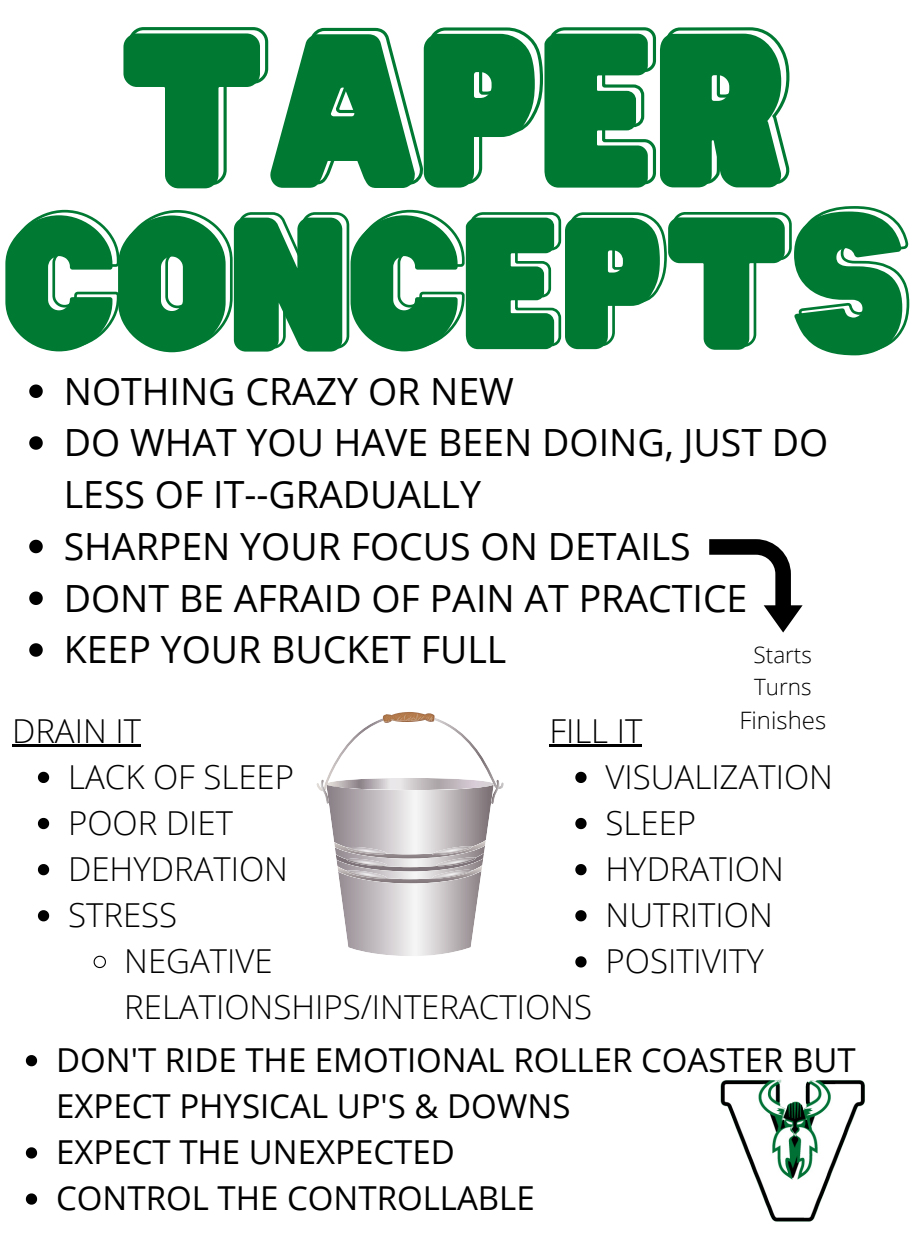
<style>
.page{position:relative;width:918px;height:1242px;background:#fff}
.page>*{position:absolute;margin:0;border:0;box-sizing:border-box;transform-origin:0 0}
.t1{font:193.2px "Hitand Run";color:#007a33}
.t2{font:165px "Hitand Run";color:#007a33}
.t3{font:37.5px/51.8px "Open Sans";color:#000}
.t4{font:300 33px "Open Sans";color:#000}
.t5{font:33px/46.2px "Open Sans";color:#000}
.t6{font:300 24px "Open Sans";color:#000}
.t7{font:300 22.5px "Open Sans";color:#000}
</style>
<div class="page">
<svg style="left:316px;top:712px;width:188px;height:244px"></svg>
<svg style="left:29px;top:384px;width:14px;height:14px"></svg>
<svg style="left:29px;top:436px;width:14px;height:14px"></svg>
<svg style="left:29px;top:540px;width:14px;height:13px"></svg>
<svg style="left:29px;top:591px;width:14px;height:14px"></svg>
<svg style="left:29px;top:643px;width:14px;height:14px"></svg>
<svg style="left:709px;top:539px;width:93px;height:94px"></svg>
<img style="left:720px;top:1079px;width:145px;height:143px">
<svg style="left:38px;top:772px;width:11px;height:11px"></svg>
<svg style="left:38px;top:818px;width:11px;height:11px"></svg>
<svg style="left:38px;top:864px;width:11px;height:11px"></svg>
<svg style="left:38px;top:910px;width:11px;height:11px"></svg>
<svg style="left:93px;top:955px;width:13px;height:14px"></svg>
<hr style="left:12px;top:745px;width:129px;height:2px;background:#000">
<svg style="left:9px;top:206px;width:901px;height:147px"></svg>
<svg style="left:128px;top:27px;width:662px;height:159px"></svg>
<svg style="left:575px;top:772px;width:12px;height:11px"></svg>
<svg style="left:575px;top:818px;width:12px;height:11px"></svg>
<svg style="left:575px;top:864px;width:12px;height:11px"></svg>
<svg style="left:575px;top:910px;width:12px;height:11px"></svg>
<svg style="left:575px;top:956px;width:12px;height:12px"></svg>
<hr style="left:549px;top:745px;width:93px;height:2px;background:#000">
<svg style="left:26px;top:1055px;width:11px;height:11px"></svg>
<svg style="left:26px;top:1147px;width:11px;height:12px"></svg>
<svg style="left:26px;top:1193px;width:11px;height:12px"></svg>
<p class="t1" style="left:117px;top:4px;width:672px">TAPER</p>
<p class="t2" style="left:3px;top:193px;width:903px">CONCEPTS</p>
<p class="t3" style="left:64px;top:364px;width:452px">NOTHING CRAZY OR NEW</p>
<p class="t3" style="left:64px;top:416px;width:766px">DO WHAT YOU HAVE BEEN DOING, JUST DO<br>LESS OF IT--GRADUALLY</p>
<p class="t3" style="left:64px;top:520px;width:629px">SHARPEN YOUR FOCUS ON DETAILS</p>
<p class="t3" style="left:64px;top:571px;width:685px">DONT BE AFRAID OF PAIN AT PRACTICE</p>
<p class="t3" style="left:64px;top:623px;width:444px">KEEP YOUR BUCKET FULL</p>
<p class="t7" style="left:754px;top:639px;width:60px">Starts</p>
<p class="t7" style="left:754px;top:671px;width:59px">Turns</p>
<p class="t6" style="left:739px;top:703px;width:88px">Finishes</p>
<p class="t4" style="left:606px;top:753px;width:229px">VISUALIZATION</p>
<p class="t4" style="left:606px;top:800px;width:92px">SLEEP</p>
<p class="t4" style="left:606px;top:846px;width:180px">HYDRATION</p>
<p class="t4" style="left:606px;top:892px;width:169px">NUTRITION</p>
<p class="t4" style="left:606px;top:938px;width:160px">POSITIVITY</p>
<p class="t4" style="left:12px;top:707px;width:130px">DRAIN IT</p>
<p class="t4" style="left:549px;top:707px;width:94px">FILL IT</p>
<p class="t4" style="left:68px;top:753px;width:227px">LACK OF SLEEP</p>
<p class="t4" style="left:68px;top:800px;width:166px">POOR DIET</p>
<p class="t4" style="left:68px;top:846px;width:221px">DEHYDRATION</p>
<p class="t4" style="left:68px;top:892px;width:111px">STRESS</p>
<p class="t4" style="left:124px;top:938px;width:150px">NEGATIVE</p>
<p class="t4" style="left:124px;top:984px;width:469px">RELATIONSHIPS/INTERACTIONS</p>
<p class="t5" style="left:56px;top:1036px;width:801px">DON'T RIDE THE EMOTIONAL ROLLER COASTER BUT<br>EXPECT PHYSICAL UP'S &amp; DOWNS</p>
<p class="t5" style="left:56px;top:1128px;width:400px">EXPECT THE UNEXPECTED</p>
<p class="t5" style="left:56px;top:1174px;width:480px">CONTROL THE CONTROLLABLE</p>
</div>
